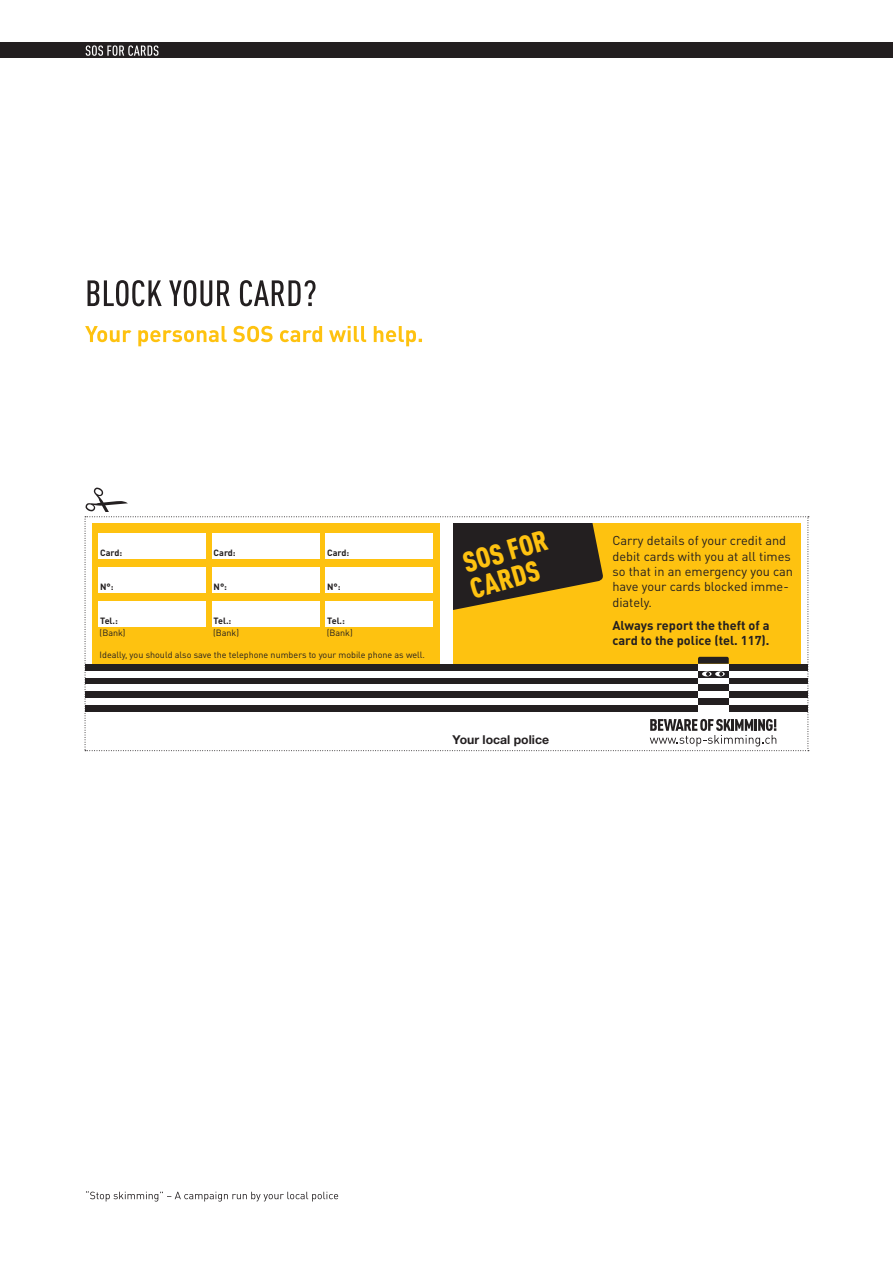
<style>
.page{position:relative;width:893px;height:1263px;background:#fff}
.page>*{position:absolute;margin:0;border:0;box-sizing:border-box;transform-origin:0 0}
.t1{font:900 condensed 28.5px/27px "DINOT";color:#fec210}
.t2{font:12.75px/15.3px "DINOT";color:#231f20}
.t3{font:700 12.75px/15.3px "DINOT";color:#231f20}
.t4{font:700 12.3px "Helvetica Neue LT";color:#231f20}
.t5{font:9px "DINOT";color:#231f20}
.t6{font:700 9px "DINOT";color:#231f20}
</style>
<div class="page">
<svg style="left:85px;top:488px;width:724px;height:263px"></svg>
<svg style="left:85px;top:326px;width:337px;height:20px"></svg>
<svg style="left:88px;top:280px;width:228px;height:26px"></svg>
<div style="left:0;top:43px;width:893px;height:15px;background:#231f20"></div>
<svg style="left:86px;top:45px;width:72px;height:11px"></svg>
<svg style="left:86px;top:1191px;width:252px;height:10px"></svg>
<p class="t6" style="left:100px;top:546px;width:24px">Card:</p>
<p class="t6" style="left:100px;top:581px;width:15px">N°:</p>
<p class="t6" style="left:100px;top:615px;width:19px">Tel.:</p>
<p class="t6" style="left:214px;top:546px;width:24px">Card:</p>
<p class="t6" style="left:214px;top:581px;width:15px">N°:</p>
<p class="t6" style="left:214px;top:615px;width:19px">Tel.:</p>
<p class="t6" style="left:327px;top:546px;width:24px">Card:</p>
<p class="t6" style="left:327px;top:581px;width:15px">N°:</p>
<p class="t6" style="left:327px;top:615px;width:19px">Tel.:</p>
<p class="t5" style="left:100px;top:627px;width:27px">(Bank)</p>
<p class="t5" style="left:100px;top:648px;width:327px">Ideally, you should also save the telephone numbers to your mobile phone as well.</p>
<p class="t5" style="left:213px;top:627px;width:27px">(Bank)</p>
<p class="t5" style="left:327px;top:627px;width:27px">(Bank)</p>
<h1 class="t1" style="left:460px;top:550px;width:88px;rotate:-16deg">SOS FOR<br>CARDS</h1>
<p class="t4" style="left:453px;top:732px;width:98px">Your local police</p>
<p class="t2" style="left:612px;top:533px;width:182px">Carry details of your credit and debit cards with you at all times so that in an emergency you can have your cards blocked imme&shy;diately.</p>
<p class="t3" style="left:612px;top:617px;width:159px">Always report the theft of a card to the police (tel. 117).</p>
</div>
